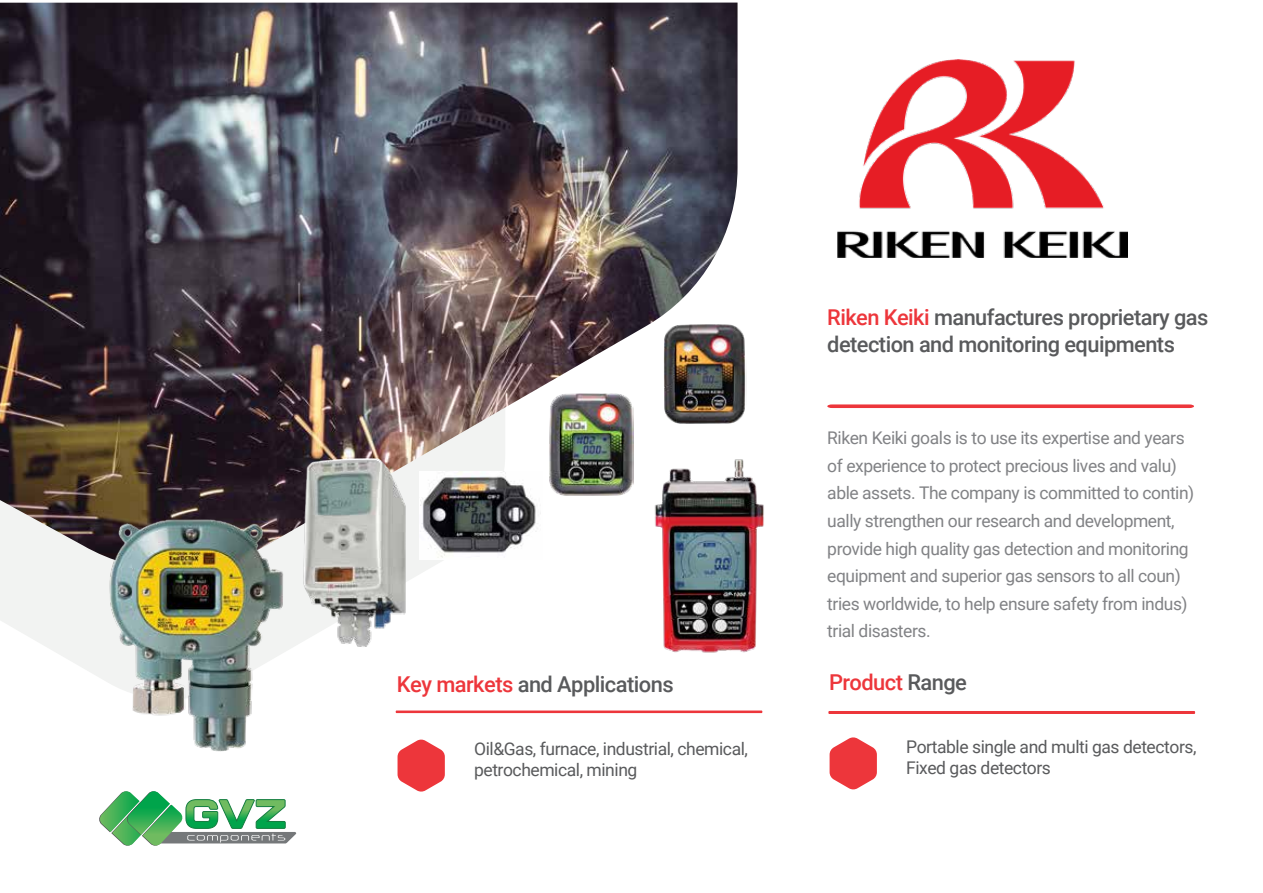
<style>
.page{position:relative;width:1263px;height:893px;background:#fff}
.page>*{position:absolute;margin:0;border:0;box-sizing:border-box;transform-origin:0 0}
.t1{font:500 21.9px "Roboto";letter-spacing:-.025em;color:#595a5c}
.t2{font:500 21.9px "Roboto";letter-spacing:-.025em;color:#ed363b}
.t3{font:500 21.75px/27.6px "Roboto";letter-spacing:-.025em;color:#595a5c}
.t4{font:17.55px/21px "Roboto";letter-spacing:-.025em;color:#595a5c}
.t5{font:17.4px/27.6px "Roboto";letter-spacing:-.025em;color:#818285}
.s1{color:#ed363b}
.s2{color:#595a5c}
</style>
<div class="page">
<svg style="left:0;top:578px;width:289px;height:103px;fill:#f2f3f2"></svg>
<img style="left:0;top:3px;width:737px;height:575px">
<svg style="left:827px;top:404px;width:367px;height:4px"></svg>
<svg style="left:397px;top:739px;width:48px;height:53px"></svg>
<svg style="left:829px;top:737px;width:48px;height:53px"></svg>
<hr style="left:396px;top:710px;width:366px;height:3px;background:#ed363b">
<svg style="left:828px;top:711px;width:367px;height:3px"></svg>
<img style="left:837px;top:59px;width:290px;height:198px">
<img style="left:664px;top:323px;width:83px;height:65px">
<img style="left:549px;top:392px;width:62px;height:105px">
<img style="left:106px;top:517px;width:179px;height:235px">
<img style="left:289px;top:446px;width:131px;height:203px">
<img style="left:420px;top:472px;width:123px;height:88px">
<img style="left:611px;top:388px;width:153px;height:265px">
<svg style="left:99px;top:791px;width:197px;height:55px"></svg>
<p class="t1" style="left:397px;top:669px;width:278px"><span class="s1">Key markets</span> and Applications</p>
<p class="t4" style="left:474px;top:738px;width:275px">Oil&amp;Gas, furnace, industrial, chemical, petrochemical, mining</p>
<p class="t3" style="left:827px;top:302px;width:383px"><span class="s1">Riken Keiki</span> manufactures proprietary gas detection and monitoring equipments</p>
<p class="t5" style="left:827px;top:423px;width:368px">Riken Keiki goals is to use its expertise and years of experience to protect precious lives and valu) able assets. The company is committed to contin) ually strengthen our research and development, provide high quality gas detection and monitoring equipment and superior gas sensors to all coun) tries worldwide, to help ensure safety from indus) trial disasters.</p>
<p class="t2" style="left:829px;top:667px;width:139px">Product <span class="s2">Range</span></p>
<p class="t4" style="left:906px;top:735px;width:292px">Portable single and multi gas detectors,<br>Fixed gas detectors</p>
</div>
